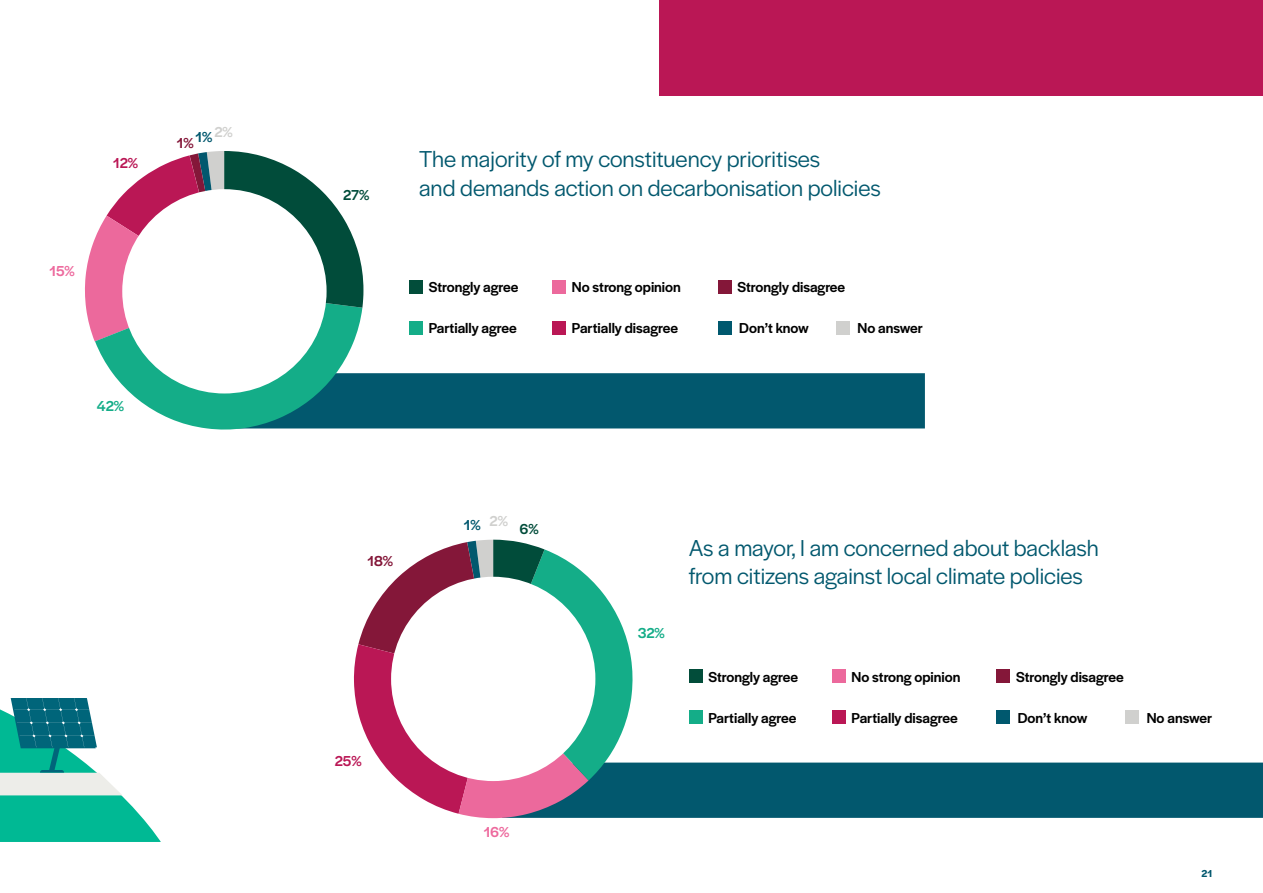
<style>
.page{position:relative;width:1263px;height:893px;background:#fff}
.page>*{position:absolute;margin:0;border:0;box-sizing:border-box;transform-origin:0 0}
.t1{font:24px/28.5px "Halyard Display";color:#02586e}
.t2{font:500 15px "Halyard Display";color:#000}
.t3{font:500 15px "Halyard Display";color:#841739}
.t4{font:500 15px "Halyard Display";color:#14ad88}
.t5{font:500 15px "Halyard Display";color:#ed699d}
.t6{font:500 15px "Halyard Display";color:#ba1755}
.t7{font:500 15px "Halyard Display";color:#014c3a}
.t8{font:500 15px "Halyard Display";color:#02586e}
.t9{font:600 10.5px "Halyard Display";color:#02586e}
</style>
<div class="page">
<svg style="left:0;top:698px;width:161px;height:144px"></svg>
<svg style="left:354px;top:540px;width:909px;height:278px"></svg>
<svg style="left:85px;top:151px;width:840px;height:279px"></svg>
<div style="left:660px;top:0;width:603px;height:95px;background:#ba1755"></div>
<div style="left:391px;top:577px;width:204px;height:204px;background:#fff;border-radius:50%"></div>
<div style="left:122px;top:189px;width:205px;height:204px;background:#fff;border-radius:50%"></div>
<p class="t5" style="left:49px;top:260px;width:27px">15%</p>
<p class="t6" style="left:113px;top:153px;width:26px">12%</p>
<p class="t3" style="left:177px;top:132px;width:57px">1%<sup>1%</sup><sup>2%</sup></p>
<p class="t4" style="left:97px;top:395px;width:29px">42%</p>
<p class="t7" style="left:343px;top:185px;width:28px">27%</p>
<h1 class="t1" style="left:419px;top:144px;width:463px">The majority of my constituency prioritises<br>and demands action on decarbonisation policies</h1>
<p class="t2" style="left:429px;top:276px;width:91px">Strongly agree</p>
<p class="t2" style="left:572px;top:276px;width:110px">No strong opinion</p>
<p class="t2" style="left:737px;top:276px;width:109px">Strongly disagree</p>
<p class="t2" style="left:429px;top:317px;width:90px">Partially agree</p>
<p class="t2" style="left:739px;top:317px;width:71px">Don’t know</p>
<p class="t2" style="left:857px;top:317px;width:67px">No answer</p>
<p class="t2" style="left:572px;top:317px;width:108px">Partially disagree</p>
<p class="t3" style="left:368px;top:550px;width:27px">18%</p>
<p class="t8" style="left:464px;top:515px;width:46px">1% <sup>2%</sup></p>
<p class="t7" style="left:519px;top:518px;width:21px">6%</p>
<p class="t6" style="left:335px;top:750px;width:28px">25%</p>
<p class="t5" style="left:484px;top:822px;width:27px">16%</p>
<p class="t4" style="left:638px;top:623px;width:28px">32%</p>
<h1 class="t1" style="left:689px;top:532px;width:412px">As a mayor, I am concerned about backlash from citizens against local climate policies</h1>
<p class="t2" style="left:708px;top:666px;width:91px">Strongly agree</p>
<p class="t2" style="left:851px;top:666px;width:110px">No strong opinion</p>
<p class="t2" style="left:1016px;top:666px;width:109px">Strongly disagree</p>
<p class="t2" style="left:708px;top:707px;width:90px">Partially agree</p>
<p class="t2" style="left:1018px;top:707px;width:71px">Don’t know</p>
<p class="t2" style="left:1147px;top:707px;width:67px">No answer</p>
<p class="t2" style="left:851px;top:707px;width:108px">Partially disagree</p>
<p class="t9" style="left:1201px;top:866px;width:12px">21</p>
</div>
